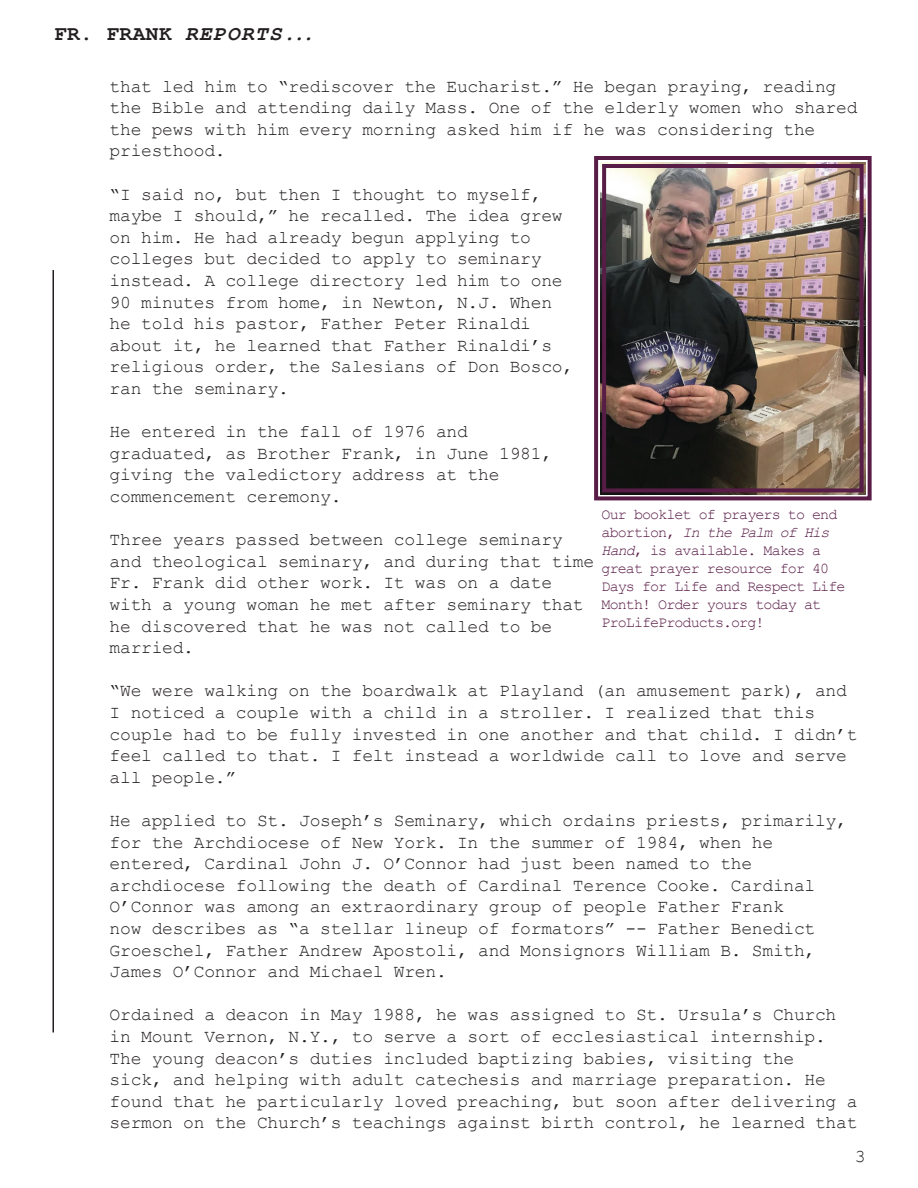
<style>
.page{position:relative;width:918px;height:1188px;background:#fff}
.page>*{position:absolute;margin:0;border:0;box-sizing:border-box;transform-origin:0 0}
.t1{font:italic 700 21px "Courier New";letter-spacing:.065em;color:#231f20}
.t2{font:18px/21.6px "Courier New";letter-spacing:-.015em;color:#231f20}
.t3{font:15px/18px "Courier New";letter-spacing:-.06em;color:#591c47}
.s1{font-style:normal}
.s2{font-style:italic}
</style>
<div class="page">
<img style="left:594px;top:156px;width:278px;height:345px">
<div style="left:602px;top:164px;width:262px;height:328px;border:4px solid #581d46"></div>
<hr style="left:52px;top:270px;width:2px;height:762px;background:#231f20">
<p class="t1" style="left:54px;top:19px;width:262px"><span class="s1">FR. FRANK</span> REPORTS...</p>
<p class="t2" style="left:110px;top:75px;width:749px">that led him to “rediscover the Eucharist.” He began praying, reading the Bible and attending daily Mass. One of the elderly women who shared the pews with him every morning asked him if he was considering the priesthood.</p>
<p class="t2" style="left:110px;top:183px;width:465px">“I said no, but then I thought to myself, maybe I should,” he recalled. The idea grew on him. He had already begun applying to colleges but decided to apply to seminary instead. A college directory led him to one 90 minutes from home, in Newton, N.J. When he told his pastor, Father Peter Rinaldi about it, he learned that Father Rinaldi’s religious order, the Salesians of Don Bosco, ran the seminary.</p>
<p class="t2" style="left:110px;top:420px;width:444px">He entered in the fall of 1976 and graduated, as Brother Frank, in June 1981, giving the valedictory address at the commencement ceremony.</p>
<p class="t2" style="left:110px;top:528px;width:486px">Three years passed between college seminary and theological seminary, and during that time Fr. Frank did other work. It was on a date with a young woman he met after seminary that he discovered that he was not called to be married.</p>
<p class="t2" style="left:110px;top:679px;width:749px">“We were walking on the boardwalk at Playland (an amusement park), and I noticed a couple with a child in a stroller. I realized that this couple had to be fully invested in one another and that child. I didn’t feel called to that. I felt instead a worldwide call to love and serve all people.”</p>
<p class="t2" style="left:110px;top:809px;width:739px">He applied to St. Joseph’s Seminary, which ordains priests, primarily, for the Archdiocese of New York. In the summer of 1984, when he entered, Cardinal John J. O’Connor had just been named to the archdiocese following the death of Cardinal Terence Cooke. Cardinal O’Connor was among an extraordinary group of people Father Frank<br>now describes as “a stellar lineup of formators” -- Father Benedict Groeschel, Father Andrew Apostoli, and Monsignors William B. Smith, James O’Connor and Michael Wren.</p>
<p class="t2" style="left:110px;top:1003px;width:749px">Ordained a deacon in May 1988, he was assigned to St. Ursula’s Church in Mount Vernon, N.Y., to serve a sort of ecclesiastical internship.<br>The young deacon’s duties included baptizing babies, visiting the<br>sick, and helping with adult catechesis and marriage preparation. He found that he particularly loved preaching, but soon after delivering a sermon on the Church’s teachings against birth control, he learned that</p>
<p class="t3" style="left:602px;top:505px;width:245px">Our booklet of prayers to end abortion, <span class="s2">In the Palm of His<br>Hand</span>, is available. Makes a great prayer resource for 40<br>Days for Life and Respect Life<br>Month! Order yours today at<br>ProLifeProducts.org!</p>
<p class="t2" style="left:855px;top:1145px;width:12px">3</p>
</div>
